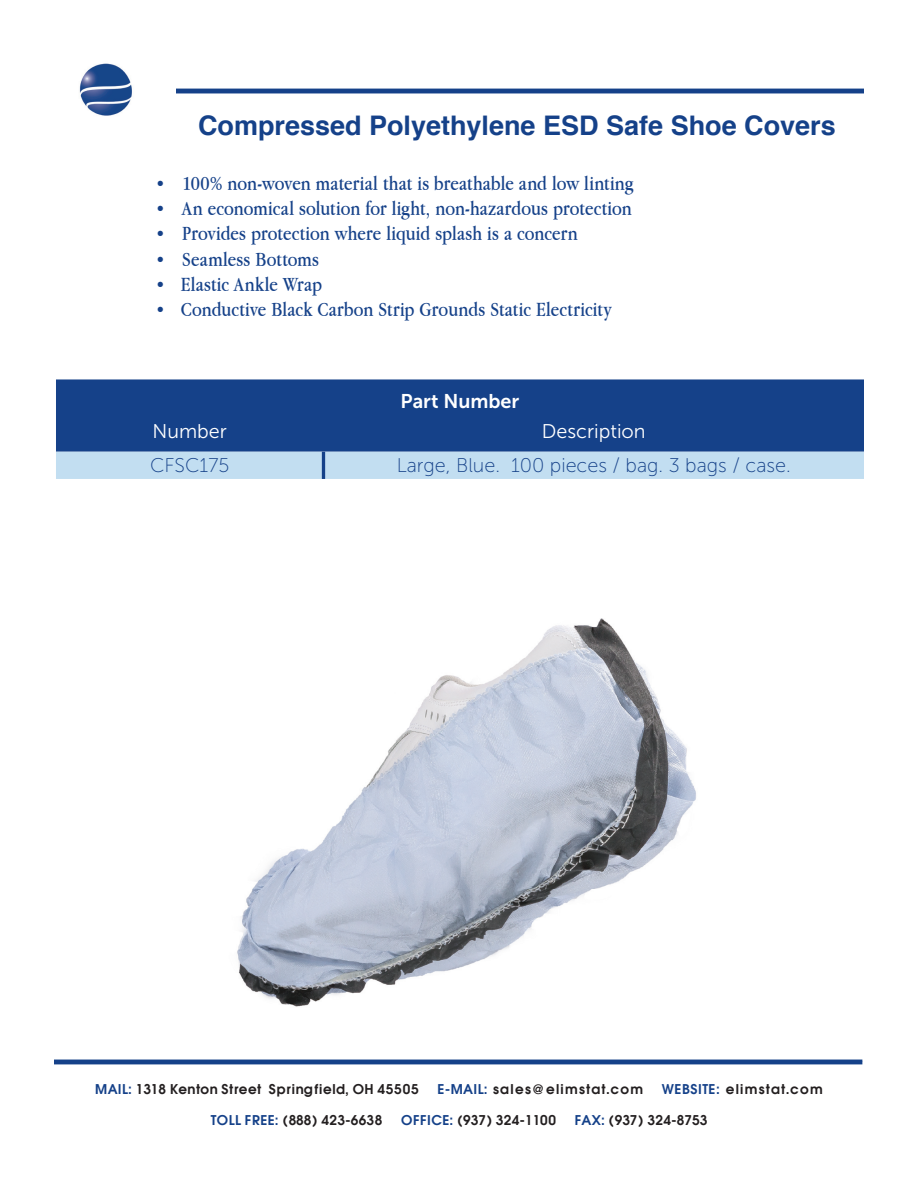
<style>
.page{position:relative;width:918px;height:1188px;background:#fff}
.page>*{position:absolute;margin:0;border:0;box-sizing:border-box;transform-origin:0 0}
.t1{font:700 27px "Helvetica";color:#154189}
.t2{font:21px "Apple Garamond";letter-spacing:.005em;color:#154189}
.t3{font:19.8px "Museo Sans 100";color:#154189}
.t4{font:19.8px "Museo Sans 300";color:#fff}
.t5{font:19.8px "Museo Sans 700";color:#fff}
.t6{font:600 13.5px "Avant Garde";letter-spacing:.04em;color:#231f20}
.t7{font:600 13.5px "Avant Garde";letter-spacing:.09em;color:#231f20}
.t8{font:600 13.5px "Avant Garde";letter-spacing:.02em;color:#231f20}
.s1{font-size:18px}
.s2{color:#154189}
</style>
<div class="page">
<img style="left:79px;top:63px;width:53px;height:53px">
<img style="left:237px;top:618px;width:459px;height:389px">
<hr style="left:54px;top:1060px;width:808px;height:4px;background:#154189">
<hr style="left:177px;top:89px;width:687px;height:4px;background:#154189">
<div style="left:56px;top:379px;width:808px;height:73px;background:#154189"></div>
<div style="left:56px;top:452px;width:808px;height:27px;background:#c2def1"></div>
<hr style="left:322px;top:452px;width:3px;height:27px;background:#154189">
<p class="t1" style="left:198px;top:104px;width:639px">Compressed Polyethylene ESD Safe Shoe Covers</p>
<p class="t2" style="left:155px;top:171px;width:480px"><span class="s1">•</span> 100% non-woven material that is breathable and low linting</p>
<p class="t2" style="left:155px;top:196px;width:478px"><span class="s1">•</span> An economical solution for light, non-hazardous protection</p>
<p class="t2" style="left:155px;top:221px;width:424px"><span class="s1">•</span> Provides protection where liquid splash is a concern</p>
<p class="t2" style="left:155px;top:246px;width:165px"><span class="s1">•</span> Seamless Bottoms</p>
<p class="t2" style="left:155px;top:272px;width:168px"><span class="s1">•</span> Elastic Ankle Wrap</p>
<p class="t2" style="left:155px;top:297px;width:458px"><span class="s1">•</span> Conductive Black Carbon Strip Grounds Static Electricity</p>
<p class="t5" style="left:401px;top:391px;width:120px">Part Number</p>
<p class="t4" style="left:153px;top:420px;width:76px">Number</p>
<p class="t4" style="left:542px;top:420px;width:105px">Description</p>
<p class="t3" style="left:150px;top:455px;width:81px">CFSC175</p>
<p class="t3" style="left:397px;top:455px;width:396px">Large, Blue. 100 pieces / bag. 3 bags / case.</p>
<p class="t6" style="left:95px;top:1080px;width:325px"><span class="s2">MAIL:</span> 1318 Kenton Street Springfield, OH 45505</p>
<p class="t7" style="left:438px;top:1080px;width:207px"><span class="s2">E-MAIL:</span> sales@ elimstat.com</p>
<p class="t7" style="left:662px;top:1080px;width:162px"><span class="s2">WEBSITE:</span> elimstat.com</p>
<p class="t6" style="left:211px;top:1111px;width:173px"><span class="s2">TOLL FREE:</span> (888) 423-6638</p>
<p class="t6" style="left:401px;top:1111px;width:156px"><span class="s2">OFFICE:</span> (937) 324-1100</p>
<p class="t8" style="left:575px;top:1111px;width:134px"><span class="s2">FAX:</span> (937) 324-8753</p>
</div>
